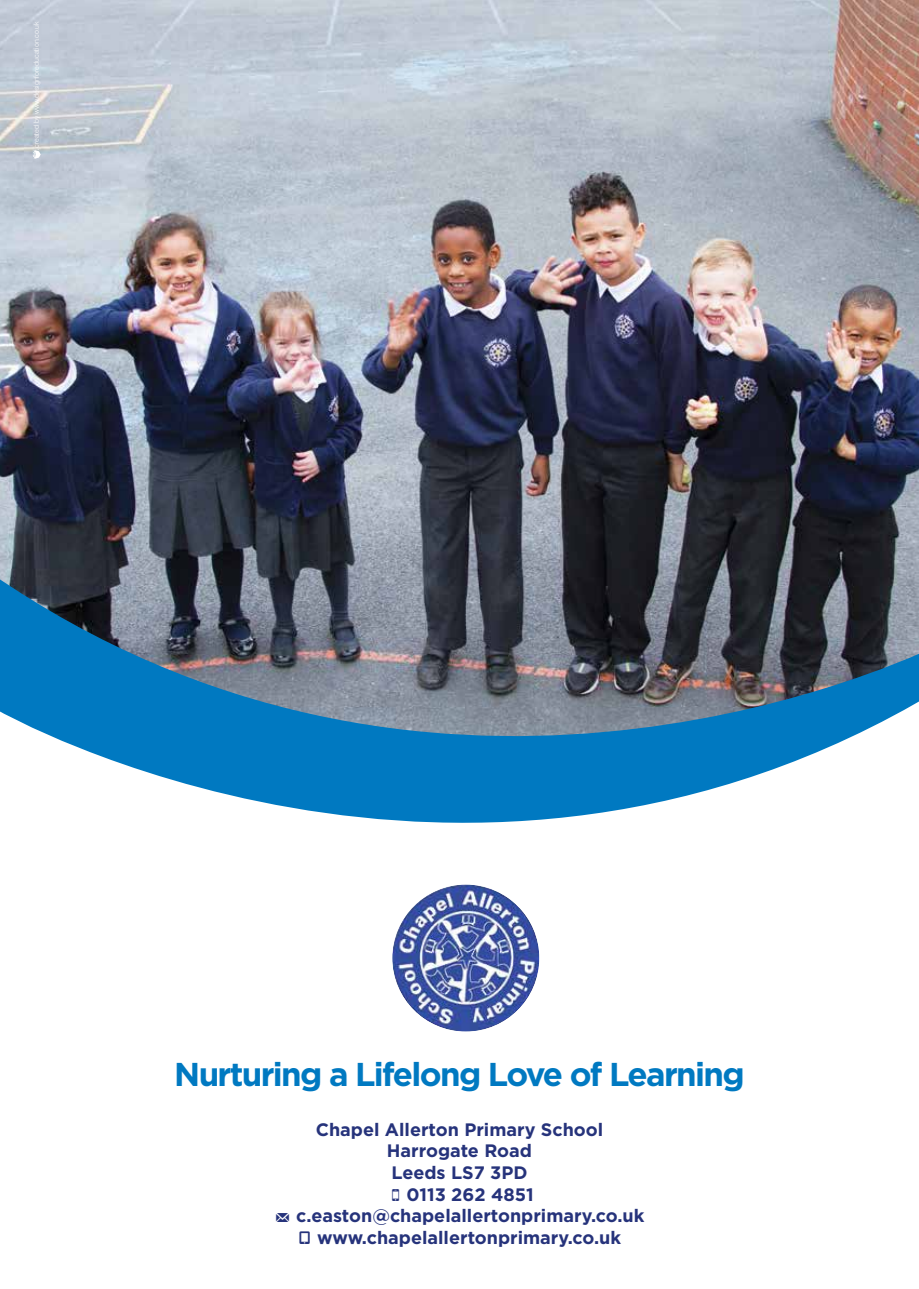
<style>
.page{position:relative;width:919px;height:1289px;background:#fff}
.page>*{position:absolute;margin:0;border:0;box-sizing:border-box;transform-origin:0 0}
.t1{font:700 33px "Gotham";letter-spacing:-.05em;color:#0079c1}
.t2{font:700 18px/21.6px "Gotham";color:#26337b;text-align:center}
.t3{font:300 7.05px "Swiss 721 BT";color:#fff}
.s1{font-family:"Modern Pictograms";font-weight:400}
</style>
<div class="page">
<img style="left:0;top:0;width:918px;height:252px">
<img style="left:0;top:252px;width:918px;height:571px">
<img style="left:392px;top:884px;width:147px;height:147px;border-radius:74px">
<div style="left:386px;top:878px;width:159px;height:159px;border:6px solid #fff;border-radius:50%"></div>
<svg style="left:33px;top:150px;width:8px;height:9px"></svg>
<p class="t3" style="left:32px;top:148px;width:128px;rotate:-90deg">created by www.designforeducation.co.uk</p>
<h1 class="t1" style="left:174px;top:1054px;width:572px">Nurturing a Lifelong Love of Learning</h1>
<p class="t2" style="left:274px;top:1118px;width:371px">Chapel Allerton Primary School<br>Harrogate Road<br>Leeds LS7 3PD<br><span class="s1">O</span> 0113 262 4851<br><span class="s1">m</span> c.easton@chapelallertonprimary.co.uk<br><span class="s1">Q</span> www.chapelallertonprimary.co.uk</p>
</div>
